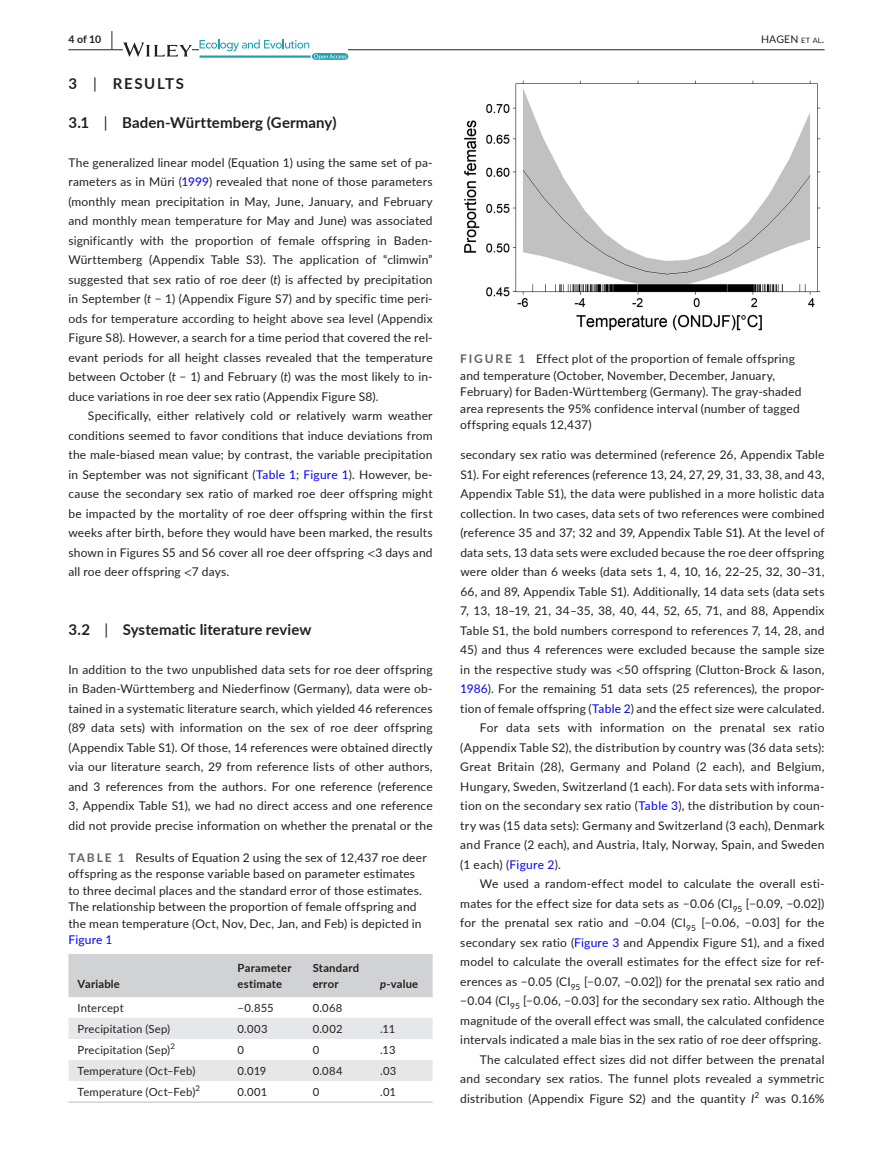
<style>
.page{position:relative;width:893px;height:1174px;background:#fff}
.page>*{position:absolute;margin:0;border:0;box-sizing:border-box;transform-origin:0 0}
.t1{font:700 15px "Lato";letter-spacing:.01em;color:#231f20}
.t2{font:700 15px "Lato";letter-spacing:.105em;color:#231f20}
.t3{font:12px/19.5px "Lato";letter-spacing:.015em;color:#231f20;text-align:justify}
.t4{font:12px "Lato";letter-spacing:.015em;color:#00f}
.t5{font:11.25px "Lato";letter-spacing:.015em;color:#231f20}
.t6{font:700 11.25px/15.8px "Lato";letter-spacing:.02em;color:#231f20}
.t7{font:10.5px "Lato";letter-spacing:.015em;color:#231f20}
.t8{font:700 10.5px "Lato";color:#231f20}
.t9{font:7.8px "Lato";color:#231f20}
.s1{font-size:19.5px}
.s2{font-size:7.35px}
.s3{font-weight:400}
.s4{color:#00f}
.s5{font-style:italic}
.s6{font-family:"STIX"}
.s7{font-weight:700;color:#636366}
.s8{font-weight:700}
</style>
<div class="page">
<hr style="left:68px;top:49px;width:756px;height:1px;background:#231f20">
<svg style="left:123px;top:42px;width:69px;height:15px"></svg>
<svg style="left:200px;top:39px;width:148px;height:21px"></svg>
<div style="left:68px;top:954px;width:365px;height:43px;background:#d1d2d4"></div>
<svg style="left:68px;top:1018px;width:365px;height:63px"></svg>
<hr style="left:68px;top:1101px;width:161px;height:1px;background:#d1d2d4">
<hr style="left:229px;top:1101px;width:75px;height:1px;background:#d1d2d4">
<hr style="left:304px;top:1101px;width:67px;height:1px;background:#d1d2d4">
<hr style="left:371px;top:1101px;width:62px;height:1px;background:#d1d2d4">
<img style="left:464px;top:80px;width:357px;height:251px">
<p class="t8" style="left:68px;top:31px;width:46px">4 of 10 <span class="s1">|</span></p>
<p class="t7" style="left:761px;top:31px;width:65px">HAGEN <span class="s2">et al</span>.</p>
<p class="t2" style="left:68px;top:72px;width:117px">3 <span class="s3">|</span> RESULTS</p>
<p class="t1" style="left:68px;top:111px;width:270px">3.1 <span class="s3">|</span> Baden-Württemberg (Germany)</p>
<p class="t3" style="left:68px;top:152px;width:366px">The generalized linear model (Equation 1) using the same set of pa&shy;rameters as in Müri (<span class="s4">1999</span>) revealed that none of those parameters (monthly mean precipitation in May, June, January, and February and monthly mean temperature for May and June) was associated significantly with the proportion of female offspring in Baden-Württemberg (Appendix Table S3). The application of “climwin” suggested that sex ratio of roe deer (<span class="s5">t</span>) is affected by precipitation in September (<span class="s5">t</span> − 1) (Appendix Figure S7) and by specific time peri&shy;ods for temperature according to height above sea level (Appendix Figure S8). However, a search for a time period that covered the rel&shy;evant periods for all height classes revealed that the temperature between October (<span class="s5">t</span> − 1) and February (<span class="s5">t</span>) was the most likely to in&shy;duce variations in roe deer sex ratio (Appendix Figure S8).</p>
<p class="t3" style="left:68px;top:405px;width:366px;text-indent:20px">Specifically, either relatively cold or relatively warm weather conditions seemed to favor conditions that induce deviations from the male-biased mean value; by contrast, the variable precipitation in September was not significant (<span class="s4">Table 1</span>; <span class="s4">Figure 1</span>). However, be&shy;cause the secondary sex ratio of marked roe deer offspring might be impacted by the mortality of roe deer offspring within the first weeks after birth, before they would have been marked, the results shown in Figures S5 and S6 cover all roe deer offspring <span class="s6">&lt;</span>3 days and all roe deer offspring <span class="s6">&lt;</span>7 days.</p>
<p class="t3" style="left:460px;top:350px;width:343px;line-height:16.5px;text-align:left"><span class="s7">FIGURE 1</span> Effect plot of the proportion of female offspring and temperature (October, November, December, January, February) for Baden-Württemberg (Germany). The gray-shaded area represents the 95% confidence interval (number of tagged offspring equals 12,437)</p>
<p class="t3" style="left:460px;top:444px;width:366px">secondary sex ratio was determined (reference 26, Appendix Table S1). For eight references (reference 13, 24, 27, 29, 31, 33, 38, and 43, Appendix Table S1), the data were published in a more holistic data collection. In two cases, data sets of two references were combined (reference 35 and 37; 32 and 39, Appendix Table S1<span class="s8">)</span>. At the level of data sets, 13 data sets were excluded because the roe deer offspring were older than 6 weeks (data sets 1, 4, 10, 16, 22–25, 32, 30–31, 66, and 89, Appendix Table S1). Additionally, 14 data sets (data sets 7, 13, 18–19, 21, 34–35, 38, 40, 44, 52, 65, 71, and 88, Appendix Table S1, the bold numbers correspond to references 7, 14, 28, and</p>
<p class="t3" style="left:460px;top:639px;width:366px">45) and thus 4 references were excluded because the sample size</p>
<p class="t3" style="left:460px;top:659px;width:366px">in the respective study was <span class="s6">&lt;</span>50 offspring (Clutton-Brock &amp; Iason,</p>
<p class="t3" style="left:460px;top:678px;width:366px"><span class="s4">1986</span>). For the remaining 51 data sets (25 references), the propor-</p>
<p class="t3" style="left:460px;top:698px;width:366px">tion of female offspring (<span class="s4">Table 2</span>) and the effect size were calculated.</p>
<p class="t3" style="left:480px;top:717px;width:346px">For data sets with information on the prenatal sex ratio</p>
<p class="t3" style="left:460px;top:737px;width:366px">(Appendix Table S2), the distribution by country was (36 data sets):</p>
<p class="t3" style="left:460px;top:756px;width:366px">Great Britain (28), Germany and Poland (2 each), and Belgium,</p>
<p class="t3" style="left:460px;top:776px;width:366px">Hungary, Sweden, Switzerland (1 each). For data sets with informa-</p>
<p class="t3" style="left:460px;top:795px;width:366px">tion on the secondary sex ratio (<span class="s4">Table 3</span>), the distribution by coun-</p>
<p class="t3" style="left:460px;top:815px;width:366px">try was (15 data sets): Germany and Switzerland (3 each), Denmark</p>
<p class="t3" style="left:460px;top:834px;width:366px">and France (2 each), and Austria, Italy, Norway, Spain, and Sweden</p>
<p class="t3" style="left:460px;top:854px;width:102px">(1 each) (<span class="s4">Figure 2</span>).</p>
<p class="t3" style="left:480px;top:873px;width:346px">We used a random-effect model to calculate the overall esti-</p>
<p class="t3" style="left:460px;top:893px;width:366px">mates for the effect size for data sets as −0.06 (CI<sub>95</sub> [−0.09, −0.02])</p>
<p class="t3" style="left:460px;top:912px;width:366px">for the prenatal sex ratio and −0.04 (CI<sub>95</sub> [−0.06, −0.03] for the</p>
<p class="t3" style="left:460px;top:932px;width:366px">secondary sex ratio (<span class="s4">Figure 3</span> and Appendix Figure S1), and a fixed</p>
<p class="t3" style="left:460px;top:951px;width:366px">model to calculate the overall estimates for the effect size for ref-</p>
<p class="t3" style="left:460px;top:971px;width:366px">erences as −0.05 (CI<sub>95</sub> [−0.07, −0.02]) for the prenatal sex ratio and</p>
<p class="t3" style="left:460px;top:990px;width:366px">−0.04 (CI<sub>95</sub> [−0.06, −0.03] for the secondary sex ratio. Although the</p>
<p class="t3" style="left:460px;top:1010px;width:366px">magnitude of the overall effect was small, the calculated confidence</p>
<p class="t3" style="left:460px;top:1029px;width:362px">intervals indicated a male bias in the sex ratio of roe deer offspring.</p>
<p class="t3" style="left:480px;top:1049px;width:346px">The calculated effect sizes did not differ between the prenatal</p>
<p class="t3" style="left:460px;top:1068px;width:366px">and secondary sex ratios. The funnel plots revealed a symmetric</p>
<p class="t3" style="left:460px;top:1088px;width:366px">distribution (Appendix Figure S2) and the quantity <span class="s5">I</span><sup>2</sup> was 0.16%</p>
<p class="t1" style="left:68px;top:618px;width:244px">3.2 <span class="s3">|</span> Systematic literature review</p>
<p class="t3" style="left:68px;top:659px;width:366px">In addition to the two unpublished data sets for roe deer offspring in Baden-Württemberg and Niederfinow (Germany), data were ob&shy;tained in a systematic literature search, which yielded 46 references (89 data sets) with information on the sex of roe deer offspring (Appendix Table S1). Of those, 14 references were obtained directly via our literature search, 29 from reference lists of other authors, and 3 references from the authors. For one reference (reference 3, Appendix Table S1), we had no direct access and one reference did not provide precise information on whether the prenatal or the</p>
<p class="t3" style="left:68px;top:848px;width:360px;line-height:16.5px;text-align:left"><span class="s7">TABLE 1</span> Results of Equation 2 using the sex of 12,437 roe deer offspring as the response variable based on parameter estimates to three decimal places and the standard error of those estimates.<br>The relationship between the proportion of female offspring and the mean temperature (Oct, Nov, Dec, Jan, and Feb) is depicted in</p>
<p class="t4" style="left:68px;top:931px;width:46px">Figure 1</p>
<p class="t6" style="left:77px;top:975px;width:44px">Variable</p>
<p class="t6" style="left:238px;top:959px;width:55px">Parameter estimate</p>
<p class="t6" style="left:313px;top:959px;width:48px">Standard error</p>
<p class="t6" style="left:380px;top:975px;width:40px"><span class="s5">p</span>-value</p>
<p class="t5" style="left:77px;top:999px;width:48px">Intercept</p>
<p class="t5" style="left:238px;top:999px;width:38px">−0.855</p>
<p class="t5" style="left:313px;top:999px;width:31px">0.068</p>
<p class="t5" style="left:77px;top:1020px;width:94px">Precipitation (Sep)</p>
<p class="t5" style="left:238px;top:1020px;width:31px">0.003</p>
<p class="t5" style="left:313px;top:1020px;width:31px">0.002</p>
<p class="t5" style="left:380px;top:1020px;width:17px">.11</p>
<p class="t5" style="left:77px;top:1042px;width:94px">Precipitation (Sep)</p>
<p class="t9" style="left:170px;top:1040px;width:6px">2</p>
<p class="t5" style="left:238px;top:1041px;width:8px">0</p>
<p class="t5" style="left:313px;top:1041px;width:8px">0</p>
<p class="t5" style="left:380px;top:1041px;width:17px">.13</p>
<p class="t5" style="left:77px;top:1063px;width:119px">Temperature (Oct–Feb)</p>
<p class="t5" style="left:238px;top:1063px;width:30px">0.019</p>
<p class="t5" style="left:313px;top:1063px;width:31px">0.084</p>
<p class="t5" style="left:380px;top:1063px;width:18px">.03</p>
<p class="t5" style="left:77px;top:1084px;width:119px">Temperature (Oct–Feb)</p>
<p class="t9" style="left:195px;top:1082px;width:6px">2</p>
<p class="t5" style="left:238px;top:1084px;width:31px">0.001</p>
<p class="t5" style="left:313px;top:1084px;width:8px">0</p>
<p class="t5" style="left:380px;top:1084px;width:17px">.01</p>
</div>
